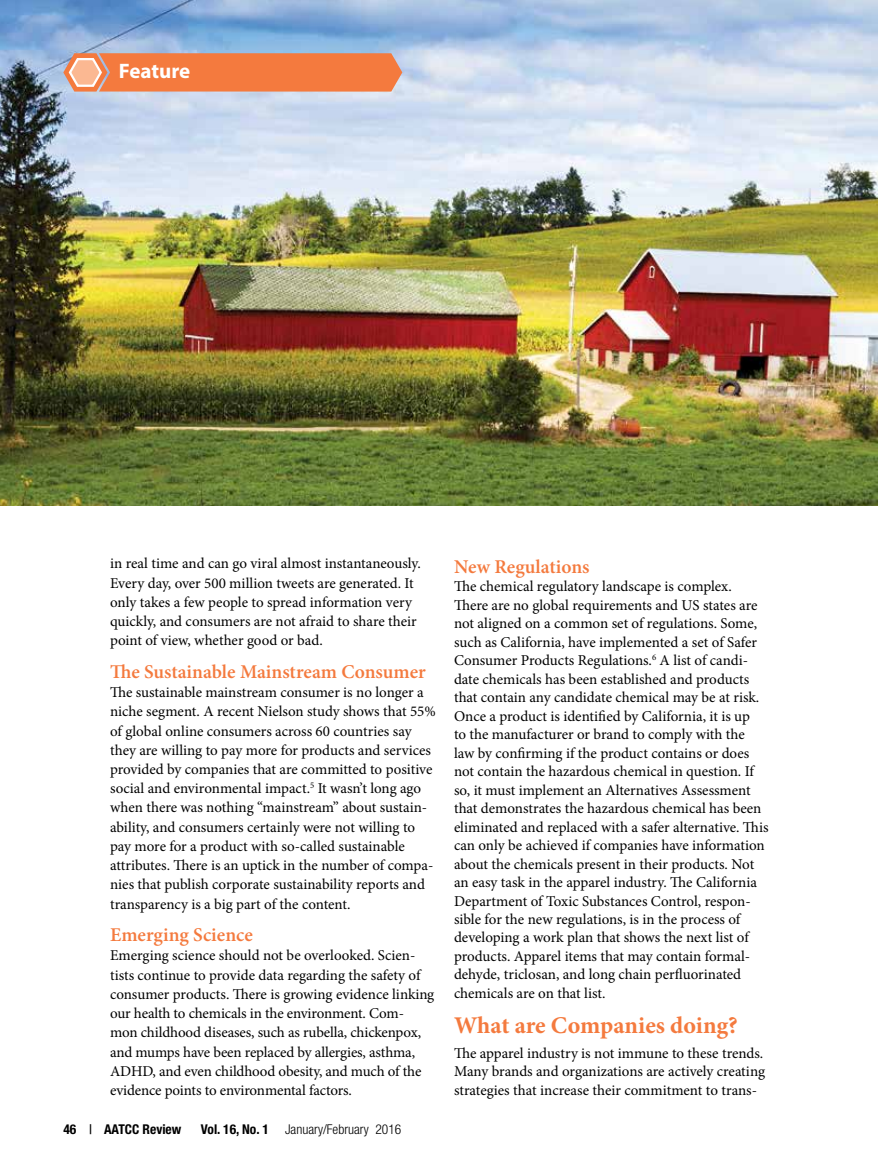
<style>
.page{position:relative;width:878px;height:1175px;background:#fff}
.page>*{position:absolute;margin:0;border:0;box-sizing:border-box;transform-origin:0 0}
.t1{font:700 24px "Minion Pro";letter-spacing:-.005em;color:#f47a3e}
.t2{font:700 21px "Myriad Pro";letter-spacing:-.005em;color:#fff}
.t3{font:600 19.5px "Minion Pro";color:#f47a3e}
.t4{font:15px/18.5px "Minion Pro";letter-spacing:-.005em;color:#000}
.t5{font:300 condensed 13.5px "Helvetica Neue LT Pro";color:#000}
.t6{font:700 condensed 13.5px "Helvetica Neue LT Pro";color:#000}
.s1{font-weight:500}
.s2{font-weight:700}
</style>
<div class="page">
<img style="left:0;top:0;width:878px;height:506px">
<svg style="left:63px;top:53px;width:339px;height:39px;background:#f0834d"></svg>
<h2 class="t2" style="left:119px;top:57px;width:73px">Feature</h2>
<p class="t4" style="left:110px;top:554px;width:312px;line-height:19.2px">in real time and can go viral almost instantaneously.<br>Every day, over 500 million tweets are generated. It only takes a few people to spread information very quickly, and consumers are not afraid to share their point of view, whether good or bad.</p>
<h3 class="t3" style="left:110px;top:658px;width:317px">The Sustainable Mainstream Consumer</h3>
<p class="t4" style="left:110px;top:683px;width:327px;line-height:19.2px">The sustainable mainstream consumer is no longer a niche segment. A recent Nielson study shows that 55% of global online consumers across 60 countries say they are willing to pay more for products and services provided by companies that are committed to positive social and environmental impact.<sup>5</sup> It wasn’t long ago when there was nothing “mainstream” about sustain&shy;ability, and consumers certainly were not willing to pay more for a product with so-called sustainable attributes. There is an uptick in the number of compa&shy;nies that publish corporate sustainability reports and transparency is a big part of the content.</p>
<h3 class="t3" style="left:110px;top:921px;width:144px">Emerging Science</h3>
<p class="t4" style="left:110px;top:946px;width:326px;line-height:19.2px">Emerging science should not be overlooked. Scien&shy;tists continue to provide data regarding the safety of consumer products. There is growing evidence linking our health to chemicals in the environment. Com&shy;mon childhood diseases, such as rubella, chickenpox, and mumps have been replaced by allergies, asthma, ADHD, and even childhood obesity, and much of the evidence points to environmental factors.</p>
<p class="t6" style="left:63px;top:1121px;width:119px">46 <span class="s1">|</span> AATCC Review</p>
<p class="t5" style="left:201px;top:1121px;width:202px"><span class="s2">Vol. 16, No. 1</span> January/February 2016</p>
<h3 class="t3" style="left:454px;top:553px;width:137px">New Regulations</h3>
<p class="t4" style="left:454px;top:577px;width:316px">The chemical regulatory landscape is complex.<br>There are no global requirements and US states are not aligned on a common set of regulations. Some, such as California, have implemented a set of Safer Consumer Products Regulations.<sup>6</sup> A list of candi&shy;date chemicals has been established and products that contain any candidate chemical may be at risk.<br>Once a product is identified by California, it is up<br>to the manufacturer or brand to comply with the law by confirming if the product contains or does not contain the hazardous chemical in question. If so, it must implement an Alternatives Assessment that demonstrates the hazardous chemical has been eliminated and replaced with a safer alternative. This can only be achieved if companies have information about the chemicals present in their products. Not an easy task in the apparel industry. The California Department of Toxic Substances Control, respon&shy;sible for the new regulations, is in the process of developing a work plan that shows the next list of products. Apparel items that may contain formal&shy;dehyde, triclosan, and long chain perfluorinated chemicals are on that list.</p>
<h1 class="t1" style="left:454px;top:1008px;width:285px">What are Companies doing?</h1>
<p class="t4" style="left:454px;top:1044px;width:312px;text-align:justify">The apparel industry is not immune to these trends.<br>Many brands and organizations are actively creating strategies that increase their commitment to trans-</p>
</div>
